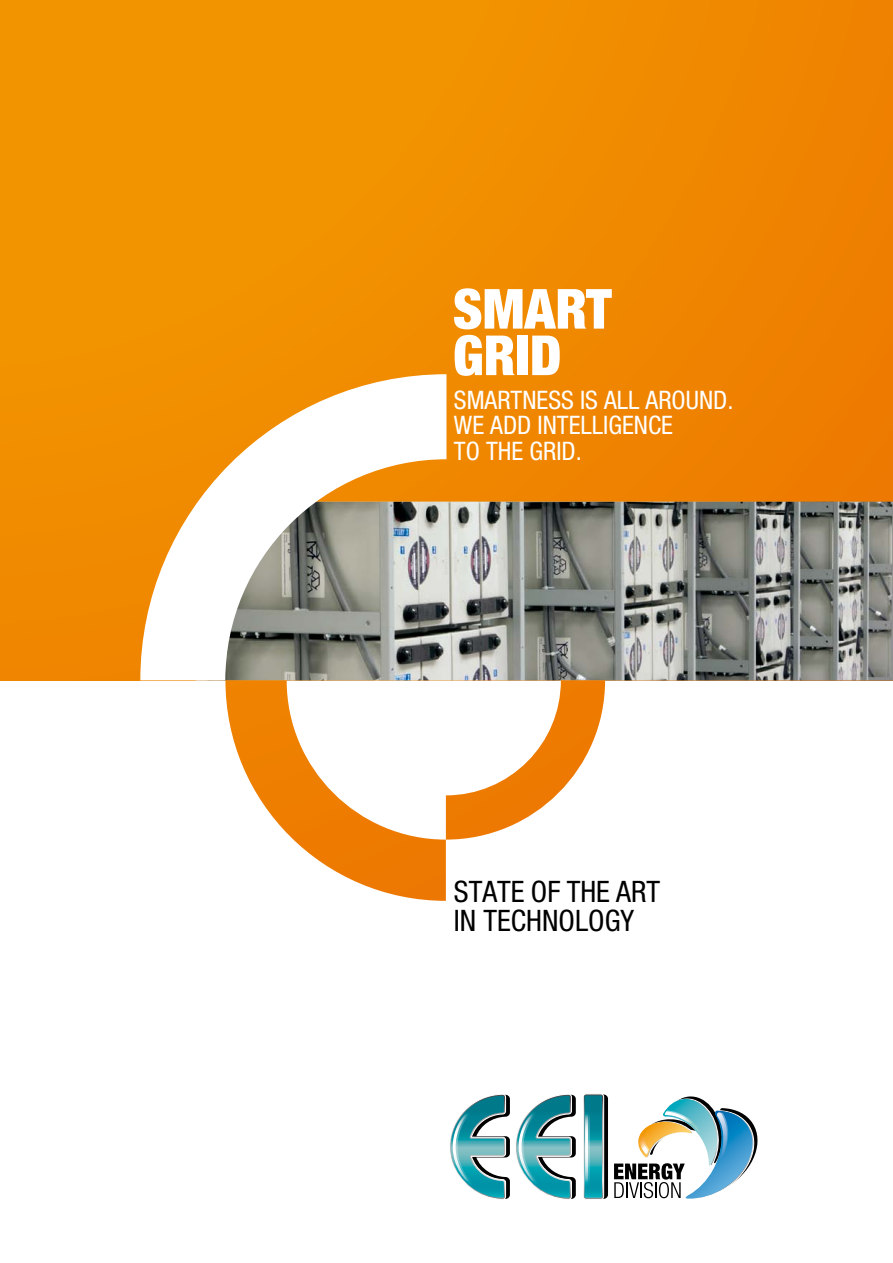
<style>
.page{position:relative;width:893px;height:1263px;background:#fff}
.page>*{position:absolute;margin:0;border:0;box-sizing:border-box;transform-origin:0 0}
.t1{font:900 condensed 55.35px/46.5px "Helvetica Neue";color:#fff}
.t2{font:condensed 29.55px/29.5px "Helvetica Neue";letter-spacing:.055em;color:#000}
.t3{font:condensed 29.55px "Helvetica Neue";color:#000}
.t4{font:condensed 25.5px/25.5px "Helvetica Neue";color:#fff}
</style>
<div class="page">
<div style="left:0;top:0;width:893px;height:680px;background:linear-gradient(to right,#f39700,#ef8100)"></div>
<img style="left:446px;top:502px;width:447px;height:178px">
<svg style="left:225px;top:680px;width:221px;height:221px"></svg>
<svg style="left:446px;top:680px;width:159px;height:160px"></svg>
<div style="left:585px;top:1094px;width:23px;height:105px;background:linear-gradient(to bottom,#000,#000);border-radius:4px"></div>
<svg style="left:450px;top:1094px;width:126px;height:105px"></svg>
<svg style="left:583px;top:1094px;width:21px;height:105px"></svg>
<svg style="left:614px;top:1096px;width:144px;height:103px"></svg>
<svg style="left:140px;top:374px;width:306px;height:306px"></svg>
<h1 class="t1" style="left:453px;top:285px;width:160px">SMART<br>GRID</h1>
<p class="t4" style="left:454px;top:387px;width:281px">SMARTNESS IS ALL AROUND.<br>WE ADD</p>
<p class="t4" style="left:537px;top:412px;width:11px">INTELLI</p>
<p class="t4" style="left:608px;top:412px;width:64px">GENCE</p>
<p class="t4" style="left:454px;top:438px;width:129px">TO THE GRID.</p>
<p class="t3" style="left:454px;top:874px;width:30px">STATE</p>
<p class="t2" style="left:454px;top:876px;width:178px;text-indent:77px">OF THE ART<br>IN TECHNOLO</p>
<p class="t3" style="left:605px;top:904px;width:31px">GY</p>
</div>
